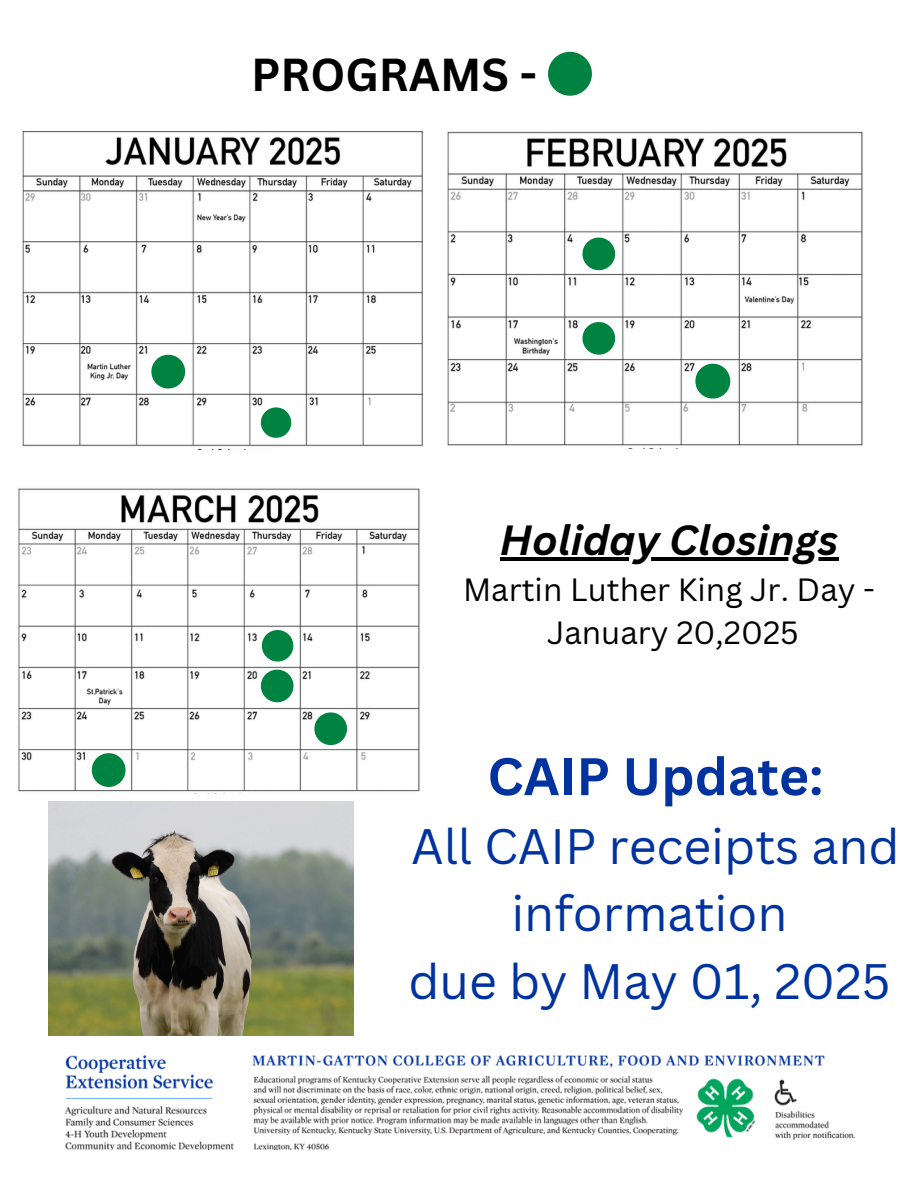
<style>
.page{position:relative;width:918px;height:1188px;background:#fff}
.page>*{position:absolute;margin:0;border:0;box-sizing:border-box;transform-origin:0 0}
.t1{font:700 51.6px "Canva Sans";color:#00339f}
.t2{font:48.45px/67.5px "Canva Sans";color:#00339f;text-align:center}
.t3{font:700 45px "Canva Sans";color:#000}
.t4{font:italic 700 41.1px "Canva Sans";color:#000}
.t5{font:31.35px "Canva Sans";color:#000}
</style>
<div class="page">
<img style="left:65px;top:1055px;width:790px;height:94px">
<img style="left:22px;top:131px;width:401px;height:318px">
<img style="left:447px;top:131px;width:416px;height:315px">
<img style="left:18px;top:488px;width:402px;height:304px">
<svg style="left:548px;top:52px;width:44px;height:44px"></svg>
<svg style="left:151px;top:355px;width:34px;height:34px"></svg>
<svg style="left:261px;top:407px;width:30px;height:31px"></svg>
<svg style="left:582px;top:238px;width:33px;height:32px"></svg>
<svg style="left:582px;top:322px;width:33px;height:33px"></svg>
<svg style="left:695px;top:364px;width:35px;height:35px"></svg>
<svg style="left:262px;top:630px;width:31px;height:32px"></svg>
<svg style="left:261px;top:670px;width:32px;height:32px"></svg>
<svg style="left:92px;top:753px;width:34px;height:34px"></svg>
<img style="left:48px;top:801px;width:305px;height:234px">
<hr style="left:500px;top:557px;width:338px;height:3px;background:#000">
<svg style="left:314px;top:712px;width:33px;height:33px"></svg>
<p class="t3" style="left:251px;top:43px;width:288px">PROGRAMS -</p>
<h1 class="t4" style="left:500px;top:511px;width:340px">Holiday Closings</h1>
<p class="t5" style="left:463px;top:567px;width:414px">Martin Luther King Jr. Day -</p>
<p class="t5" style="left:547px;top:610px;width:253px">January 20,2025</p>
<p class="t1" style="left:487px;top:740px;width:337px">CAIP Update:</p>
<p class="t2" style="left:408px;top:811px;width:493px">All CAIP receipts and information<br>due by May 01, 2025</p>
</div>
